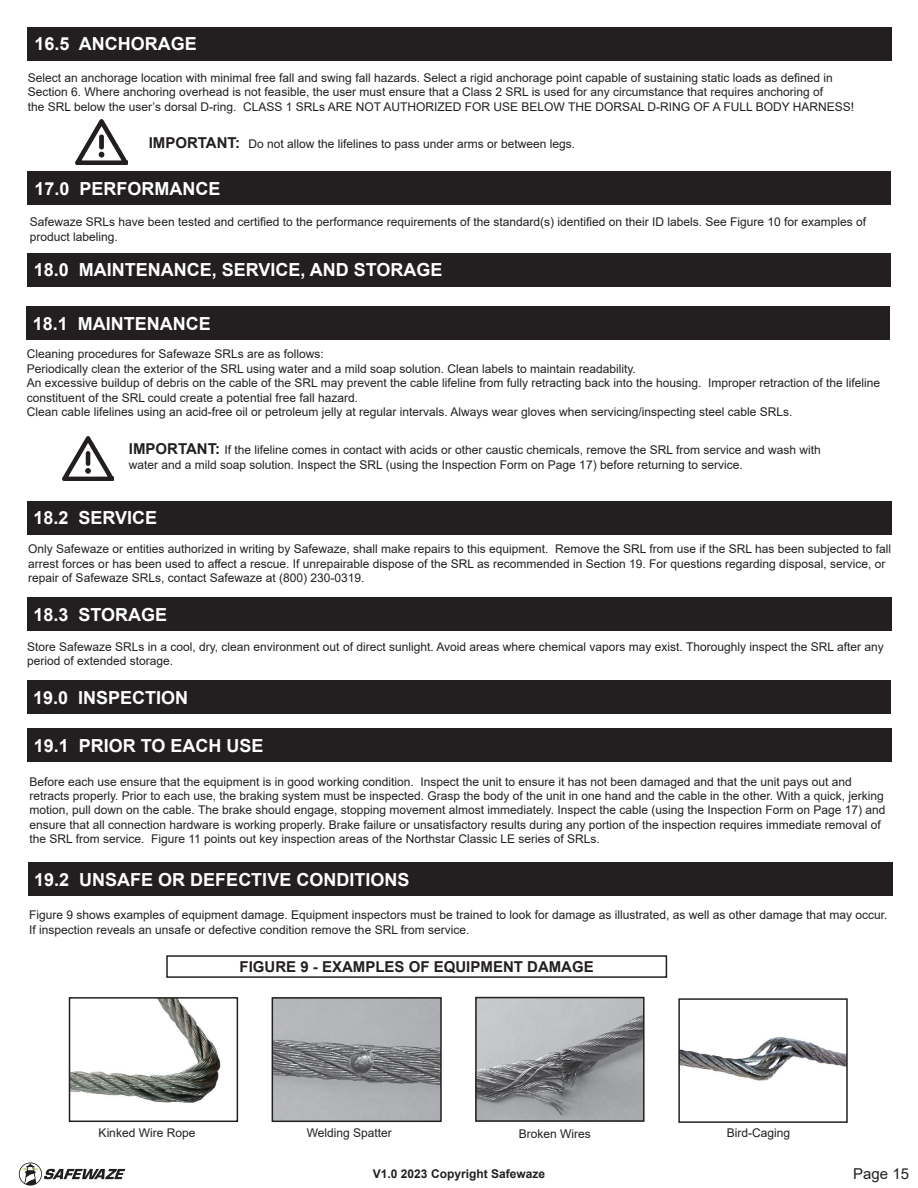
<style>
.page{position:relative;width:918px;height:1188px;background:#fff}
.page>*{position:absolute;margin:0;border:0;box-sizing:border-box;transform-origin:0 0}
.t1{font:700 18px "Arial";color:#fff}
.t2{font:700 15px "Arial";color:#231f20}
.t3{font:15px "Arial";color:#231f20}
.t4{font:12px/14.4px "Arial";color:#231f20}
.t5{font:700 12px "Arial";color:#231f20}
.s1{font-weight:700;font-size:15px}
</style>
<div class="page">
<svg style="left:19px;top:1163px;width:106px;height:23px"></svg>
<div style="left:27px;top:27px;width:864px;height:34px;background:#231f20"></div>
<img style="left:76px;top:120px;width:51px;height:44px">
<div style="left:28px;top:171px;width:863px;height:34px;background:#231f20"></div>
<img style="left:62px;top:436px;width:51px;height:45px">
<div style="left:27px;top:253px;width:864px;height:34px;background:#231f20"></div>
<div style="left:27px;top:501px;width:864px;height:34px;background:#231f20"></div>
<div style="left:26px;top:306px;width:864px;height:34px;background:#231f20"></div>
<div style="left:27px;top:597px;width:865px;height:34px;background:#231f20"></div>
<div style="left:28px;top:680px;width:863px;height:34px;background:#231f20"></div>
<div style="left:27px;top:729px;width:864px;height:33px;background:#231f20"></div>
<div style="left:28px;top:862px;width:865px;height:34px;background:#231f20"></div>
<div style="left:166px;top:955px;width:501px;height:23px;border:2px solid #231f20"></div>
<img style="left:478px;top:1000px;width:164px;height:119px">
<div style="left:475px;top:997px;width:170px;height:125px;border:2px solid #231f20"></div>
<img style="left:681px;top:1037px;width:164px;height:44px">
<div style="left:678px;top:998px;width:170px;height:125px;border:2px solid #231f20"></div>
<img style="left:72px;top:1000px;width:149px;height:103px">
<div style="left:69px;top:997px;width:169px;height:125px;border:2px solid #231f20"></div>
<img style="left:275px;top:1000px;width:164px;height:119px">
<div style="left:272px;top:997px;width:170px;height:125px;border:2px solid #231f20"></div>
<p class="t1" style="left:34px;top:31px;width:164px">16.5 ANCHORAGE</p>
<p class="t4" style="left:28px;top:70px;width:807px">Select an anchorage location with minimal free fall and swing fall hazards. Select a rigid anchorage point capable of sustaining static loads as defined in</p>
<p class="t4" style="left:28px;top:85px;width:797px">Section 6. Where anchoring overhead is not feasible, the user must ensure that a Class 2 SRL is used for any circumstance that requires anchoring of</p>
<p class="t4" style="left:28px;top:99px;width:828px">the SRL below the user’s dorsal D-ring. CLASS 1 SRLs ARE NOT AUTHORIZED FOR USE BELOW THE DORSAL D-RING OF A FULL BODY HARNESS!</p>
<p class="t4" style="left:149px;top:137px;width:428px"><span class="s1">IMPORTANT:</span> Do not allow the lifelines to pass under arms or between legs.</p>
<p class="t1" style="left:34px;top:176px;width:188px">17.0 PERFORMANCE</p>
<p class="t4" style="left:30px;top:215px;width:838px">Safewaze SRLs have been tested and certified to the performance requirements of the standard(s) identified on their ID labels. See Figure 10 for examples of product labeling.</p>
<p class="t1" style="left:34px;top:257px;width:410px">18.0 MAINTENANCE, SERVICE, AND STORAGE</p>
<p class="t1" style="left:33px;top:311px;width:180px">18.1 MAINTENANCE</p>
<p class="t4" style="left:27px;top:347px;width:298px">Cleaning procedures for Safewaze SRLs are as follows:</p>
<p class="t4" style="left:27px;top:361px;width:611px">Periodically clean the exterior of the SRL using water and a mild soap solution. Clean labels to maintain readability.</p>
<p class="t4" style="left:27px;top:376px;width:855px">An excessive buildup of debris on the cable of the SRL may prevent the cable lifeline from fully retracting back into the housing. Improper retraction of the lifeline constituent of the SRL could create a potential free fall hazard.</p>
<p class="t4" style="left:27px;top:404px;width:767px">Clean cable lifelines using an acid-free oil or petroleum jelly at regular intervals. Always wear gloves when servicing/inspecting steel cable SRLs.</p>
<p class="t4" style="left:129px;top:443px;width:694px"><span class="s1">IMPORTANT:</span> If the lifeline comes in contact with acids or other caustic chemicals, remove the SRL from service and wash with water and a mild soap solution. Inspect the SRL (using the Inspection Form on Page 17) before returning to service.</p>
<p class="t1" style="left:34px;top:505px;width:125px">18.2 SERVICE</p>
<p class="t4" style="left:28px;top:542px;width:864px">Only Safewaze or entities authorized in writing by Safewaze, shall make repairs to this equipment. Remove the SRL from use if the SRL has been subjected to fall arrest forces or has been used to affect a rescue. If unrepairable dispose of the SRL as recommended in Section 19. For questions regarding disposal, service, or repair of Safewaze SRLs, contact Safewaze at (800) 230-0319.</p>
<p class="t1" style="left:34px;top:602px;width:135px">18.3 STORAGE</p>
<p class="t4" style="left:27px;top:639px;width:858px">Store Safewaze SRLs in a cool, dry, clean environment out of direct sunlight. Avoid areas where chemical vapors may exist. Thoroughly inspect the SRL after any period of extended storage.</p>
<p class="t1" style="left:33px;top:685px;width:157px">19.0 INSPECTION</p>
<p class="t1" style="left:34px;top:733px;width:231px">19.1 PRIOR TO EACH USE</p>
<p class="t4" style="left:30px;top:774px;width:858px">Before each use ensure that the equipment is in good working condition. Inspect the unit to ensure it has not been damaged and that the unit pays out and retracts properly. Prior to each use, the braking system must be inspected. Grasp the body of the unit in one hand and the cable in the other. With a quick, jerking motion, pull down on the cable. The brake should engage, stopping movement almost immediately. Inspect the cable (using the Inspection Form on Page 17) and ensure that all connection hardware is working properly. Brake failure or unsatisfactory results during any portion of the inspection requires immediate removal of the SRL from service. Figure 11 points out key inspection areas of the Northstar Classic LE series of SRLs.</p>
<p class="t1" style="left:34px;top:867px;width:377px">19.2 UNSAFE OR DEFECTIVE CONDITIONS</p>
<p class="t4" style="left:29px;top:908px;width:860px">Figure 9 shows examples of equipment damage. Equipment inspectors must be trained to look for damage as illustrated, as well as other damage that may occur.<br>If inspection reveals an unsafe or defective condition remove the SRL from service.</p>
<p class="t2" style="left:240px;top:956px;width:356px">FIGURE 9 - EXAMPLES OF EQUIPMENT DAMAGE</p>
<p class="t4" style="left:99px;top:1125px;width:98px">Kinked Wire Rope</p>
<p class="t4" style="left:307px;top:1125px;width:87px">Welding Spatter</p>
<p class="t4" style="left:519px;top:1127px;width:74px">Broken Wires</p>
<p class="t4" style="left:727px;top:1125px;width:65px">Bird-Caging</p>
<p class="t5" style="left:373px;top:1165px;width:174px">V1.0 2023 Copyright Safewaze</p>
<p class="t3" style="left:853px;top:1163px;width:57px">Page 15</p>
</div>
